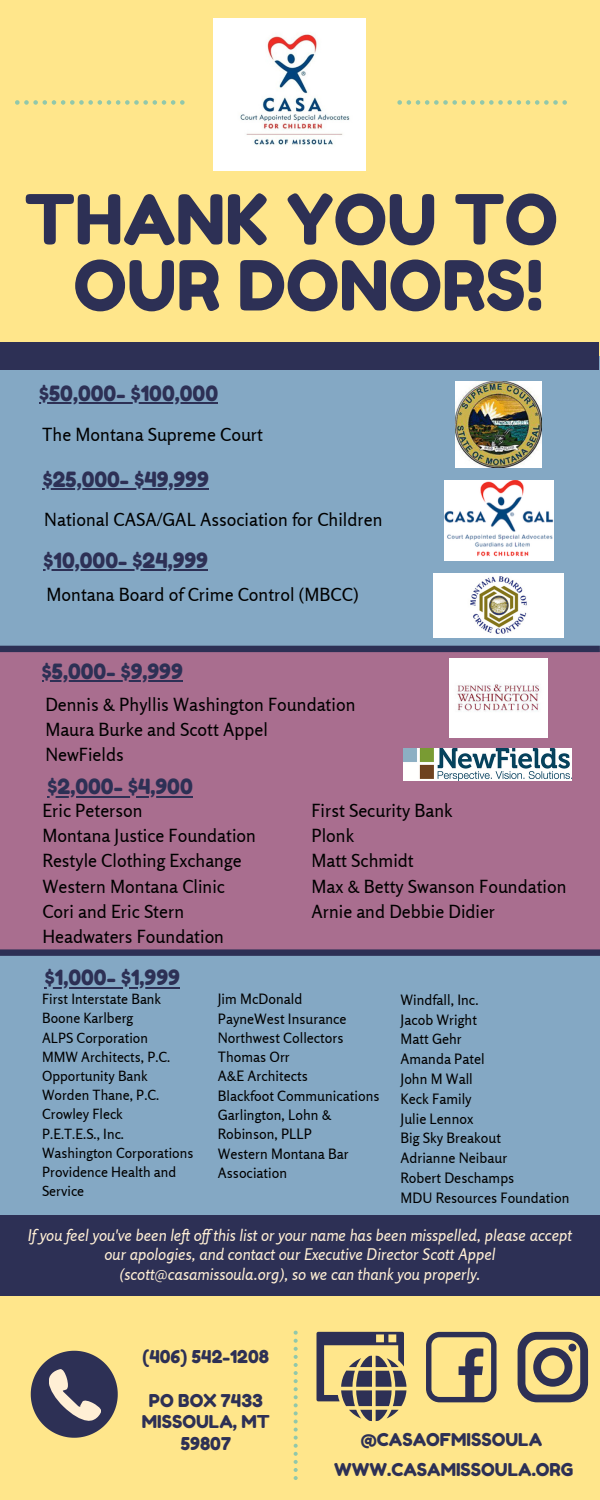
<style>
.page{position:relative;width:600px;height:1500px;background:#fff}
.page>*{position:absolute;margin:0;border:0;box-sizing:border-box;transform-origin:0 0}
.t1{font:68.8px/66px "Fredoka One";color:#2d3055;text-align:center}
.t2{font:21px "Fredoka One";color:#2d3055}
.t3{font:18px/25.1px "Rosario";color:#000}
.t4{font:17.7px/21.8px "Fredoka One";color:#2d3055;text-align:center}
.t5{font:italic 16px/19.5px "Rosario";color:#ffefd5;text-align:center}
.t6{font:14.2px/19.8px "Rosario";color:#000}
.t7{font:14px/19.2px "Rosario";color:#000}
</style>
<div class="page">
<div style="left:0;top:926px;width:600px;height:289px;background:#84a8c4"></div>
<div style="left:0;top:1215px;width:600px;height:93px;background:#2d3055"></div>
<div style="left:0;top:648px;width:600px;height:304px;background:#a96e8f"></div>
<div style="left:0;top:356px;width:600px;height:292px;background:#84a8c4"></div>
<div style="left:0;top:1297px;width:600px;height:203px;background:#ffe68b"></div>
<svg style="left:294px;top:1331px;width:4px;height:149px"></svg>
<svg style="left:317px;top:1332px;width:89px;height:89px"></svg>
<svg style="left:31px;top:1351px;width:87px;height:87px"></svg>
<div style="left:0;top:0;width:600px;height:356px;background:#ffe68b"></div>
<svg style="left:397px;top:100px;width:170px;height:5px"></svg>
<img style="left:213px;top:18px;width:153px;height:152px">
<svg style="left:15px;top:100px;width:170px;height:5px"></svg>
<img style="left:444px;top:480px;width:109px;height:80px">
<img style="left:433px;top:573px;width:131px;height:65px">
<img style="left:449px;top:659px;width:99px;height:79px">
<img style="left:404px;top:748px;width:168px;height:33px">
<svg style="left:426px;top:1332px;width:71px;height:70px"></svg>
<svg style="left:518px;top:1332px;width:70px;height:70px"></svg>
<div style="left:0;top:342px;width:598px;height:28px;background:#2d3055"></div>
<img style="left:456px;top:381px;width:86px;height:86px">
<div style="left:0;top:646px;width:600px;height:6px;background:#2d3055"></div>
<hr style="left:39px;top:402px;width:179px;height:2px;background:#2d3055">
<hr style="left:43px;top:488px;width:166px;height:2px;background:#2d3055">
<hr style="left:42px;top:680px;width:141px;height:2px;background:#2d3055">
<hr style="left:48px;top:796px;width:145px;height:1px;background:#2d3055">
<hr style="left:44px;top:569px;width:164px;height:2px;background:#2d3055">
<hr style="left:45px;top:987px;width:135px;height:1px;background:#2d3055">
<svg style="left:0;top:949px;width:600px;height:7px;background:#36365a"></svg>
<h1 class="t1" style="left:25px;top:186px;width:535px">THANK YOU TO<br>OUR DONORS!</h1>
<p class="t2" style="left:39px;top:380px;width:180px">$50,000- $100,000</p>
<p class="t3" style="left:42px;top:422px;width:222px">The Montana Supreme Court</p>
<p class="t2" style="left:43px;top:466px;width:168px">$25,000- $49,999</p>
<p class="t3" style="left:44px;top:507px;width:340px">National CASA/GAL Association for Children</p>
<p class="t2" style="left:44px;top:547px;width:166px">$10,000- $24,999</p>
<p class="t3" style="left:46px;top:582px;width:314px">Montana Board of Crime Control (MBCC)</p>
<p class="t2" style="left:42px;top:658px;width:142px">$5,000- $9,999</p>
<p class="t3" style="left:45px;top:692px;width:312px">Dennis &amp; Phyllis Washington Foundation<br>Maura Burke and Scott Appel<br>NewFields</p>
<p class="t2" style="left:48px;top:774px;width:147px">$2,000- $4,900</p>
<p class="t3" style="left:42px;top:798px;width:215px">Eric Peterson<br>Montana Justice Foundation<br>Restyle Clothing Exchange<br>Western Montana Clinic<br>Cori and Eric Stern<br>Headwaters Foundation</p>
<p class="t3" style="left:311px;top:798px;width:257px">First Security Bank<br>Plonk<br>Matt Schmidt<br>Max &amp; Betty Swanson Foundation<br>Arnie and Debbie Didier</p>
<p class="t2" style="left:45px;top:965px;width:137px">$1,000- $1,999</p>
<p class="t7" style="left:42px;top:989px;width:153px">First Interstate Bank<br>Boone Karlberg<br>ALPS Corporation<br>MMW Architects, P.C.<br>Opportunity Bank<br>Worden Thane, P.C.<br>Crowley Fleck<br>P.E.T.E.S., Inc.<br>Washington Corporations<br>Providence Health and<br>Service</p>
<p class="t6" style="left:218px;top:989px;width:163px;line-height:19.3px">Jim McDonald<br>PayneWest Insurance<br>Northwest Collectors<br>Thomas Orr<br>A&amp;E Architects<br>Blackfoot Communications<br>Garlington, Lohn &amp;<br>Robinson, PLLP<br>Western Montana Bar<br>Association</p>
<p class="t6" style="left:401px;top:990px;width:170px">Windfall, Inc.<br>Jacob Wright<br>Matt Gehr<br>Amanda Patel<br>John M Wall<br>Keck Family<br>Julie Lennox<br>Big Sky Breakout<br>Adrianne Neibaur<br>Robert Deschamps<br>MDU Resources Foundation</p>
<p class="t5" style="left:28px;top:1225px;width:546px">If you feel you've been left of this list or your name has been misspelled, please accept our apologies, and contact our Executive Director Scott Appel (scott@casamissoula.org), so we can thank you properly.</p>
<p class="t4" style="left:143px;top:1346px;width:128px">(406) 542-1208</p>
<p class="t4" style="left:142px;top:1389px;width:129px">PO BOX 7433<br>MISSOULA, MT<br>59807</p>
<p class="t4" style="left:361px;top:1429px;width:183px">@CASAOFMISSOULA</p>
<p class="t4" style="left:334px;top:1459px;width:241px">WWW.CASAMISSOULA.ORG</p>
</div>
